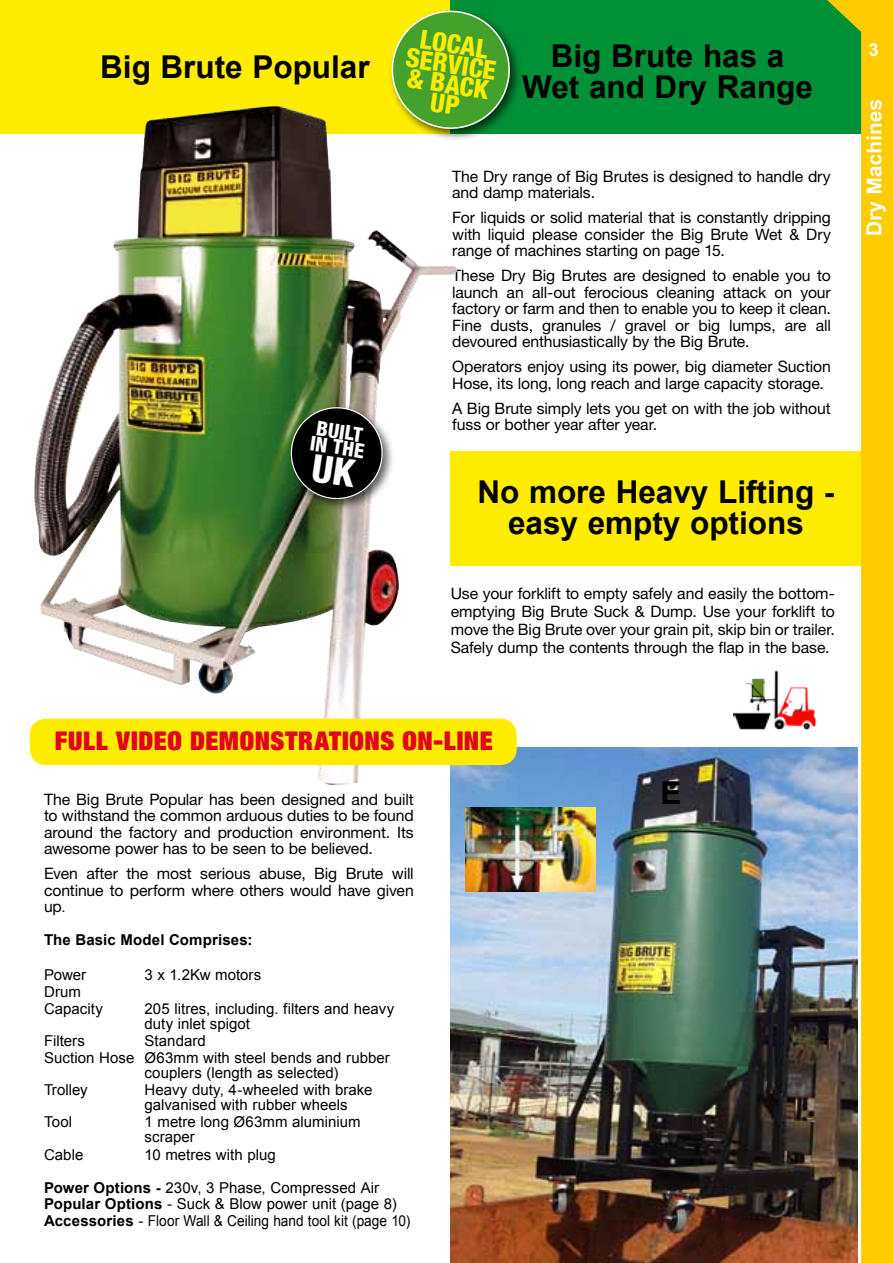
<style>
.page{position:relative;width:893px;height:1263px;background:#fff}
.page>*{position:absolute;margin:0;border:0;box-sizing:border-box;transform-origin:0 0}
.t1{font:700 31.5px/31.5px "Arial";color:#000;text-align:center}
.t2{font:800 condensed 26.25px/20.1px "Helvetica Neue";color:#ffed00;text-align:center}
.t3{font:900 expanded 25.95px "Helvetica Neue";letter-spacing:.025em;color:#e2001a}
.t4{font:800 condensed 20.4px/15.6px "Helvetica Neue";color:#fff}
.t5{font:700 18px "Arial";color:#fff}
.t6{font:15.75px/16.5px "Helvetica Neue";letter-spacing:-.01em;color:#000;text-align:justify}
.t7{font:15px/15px "Arial";letter-spacing:.005em;color:#000}
.t8{font:700 15px "Arial";letter-spacing:.01em;color:#000}
.s1{font-family:"Arial";font-size:15px}
.s2{font-weight:700}
</style>
<div class="page">
<img style="left:451px;top:747px;width:376px;height:516px">
<div style="left:0;top:0;width:452px;height:134px;background:#ffed00"></div>
<div style="left:451px;top:451px;width:442px;height:115px;background:#ffed00"></div>
<svg style="left:827px;top:235px;width:66px;height:1028px;fill:#fecc00"></svg>
<img style="left:33px;top:106px;width:428px;height:679px">
<div style="left:287px;top:403px;width:108px;height:108px;background:#000;opacity:.63"></div>
<div style="left:30px;top:719px;width:487px;height:46px;background:#ffed00;border-radius:16px"></div>
<img style="left:734px;top:670px;width:82px;height:60px">
<img style="left:465px;top:808px;width:130px;height:83px">
<svg style="left:386px;top:0;width:507px;height:235px"></svg>
<svg style="left:287px;top:403px;width:100px;height:99px;background:#32372e"></svg>
<h1 class="t1" style="left:100px;top:52px;width:271px">Big Brute Popular</h1>
<p class="t4" style="left:313px;top:420px;width:56px;rotate:8deg">BUILT<br>IN THE</p>
<h2 class="t2" style="left:410px;top:27px;width:92px;rotate:8deg">LOCAL<br>SERVICE &amp; BACK<br>UP</h2>
<h1 class="t1" style="left:522px;top:41px;width:292px">Big Brute has a<br>Wet and Dry Range</h1>
<p class="t6" style="left:452px;top:168px;width:380px">The Dry range of Big Brutes is designed to handle dry and damp materials.</p>
<p class="t6" style="left:452px;top:209px;width:380px">For liquids or solid material that is constantly dripping with liquid please consider the Big Brute Wet &amp; Dry range of machines starting on page 15.</p>
<p class="t6" style="left:452px;top:267px;width:380px">These Dry Big Brutes are designed to enable you to launch an all-out ferocious cleaning attack on your factory or farm and then to enable you to keep it clean.<br>Fine dusts, granules / gravel or big lumps, are all devoured enthusiastically by the Big Brute.</p>
<p class="t6" style="left:452px;top:358px;width:380px">Operators enjoy using its power, big diameter Suction<br>Hose, its long, long reach and large capacity storage.</p>
<p class="t6" style="left:452px;top:400px;width:380px">A Big Brute simply lets you get on with the job without fuss or bother year after year.</p>
<h1 class="t1" style="left:477px;top:477px;width:359px">No more Heavy Lifting - easy empty options</h1>
<p class="t6" style="left:451px;top:584px;width:386px;line-height:18px">Use your forklift to empty safely and easily the bottom&shy;emptying Big Brute Suck &amp; Dump. Use your forklift to move the Big Brute over your grain pit, skip bin or trailer.<br>Safely dump the contents through the flap in the base.</p>
<h3 class="t3" style="left:55px;top:724px;width:439px">FULL VIDEO DEMONSTRATIONS ON-LINE</h3>
<p class="t6" style="left:44px;top:791px;width:371px">The Big Brute Popular has been designed and built to withstand the common arduous duties to be found around the factory and production environment. Its awesome power has to be seen to be believed.</p>
<p class="t6" style="left:44px;top:865px;width:371px">Even after the most serious abuse, Big Brute will continue to perform where others would have given up<span class="s1">.</span></p>
<p class="t8" style="left:44px;top:930px;width:210px">The Basic Model Comprises:</p>
<p class="t7" style="left:44px;top:967px;width:44px">Power</p>
<p class="t7" style="left:145px;top:967px;width:118px">3 x 1.2Kw motors</p>
<p class="t7" style="left:44px;top:983px;width:60px;line-height:17.1px">Drum<br>Capacity</p>
<p class="t7" style="left:145px;top:1001px;width:251px">205 litres, including. filters and heavy duty inlet spigot</p>
<p class="t7" style="left:44px;top:1032px;width:347px;line-height:17.1px;text-indent:100px">Standard<br>Suction Hose Ø63mm with steel bends and rubber</p>
<p class="t7" style="left:145px;top:1065px;width:196px">couplers (length as selected)</p>
<p class="t7" style="left:44px;top:1083px;width:45px">Trolley</p>
<p class="t7" style="left:145px;top:1083px;width:229px">Heavy duty, 4-wheeled with brake galvanised with rubber wheels</p>
<p class="t7" style="left:44px;top:1115px;width:30px">Tool</p>
<p class="t7" style="left:145px;top:1115px;width:218px">1 metre long Ø63mm aluminium scraper</p>
<p class="t7" style="left:44px;top:1147px;width:41px">Cable</p>
<p class="t7" style="left:145px;top:1147px;width:133px">10 metres with plug</p>
<p class="t7" style="left:44px;top:1179px;width:368px;line-height:16.5px"><span class="s2">Power Options -</span> 230v, 3 Phase, Compressed Air<br><span class="s2">Popular Options</span> - Suck &amp; Blow power unit (page 8)<br><span class="s2">Accessories</span> - Floor Wall &amp; Ceiling hand tool kit (page 10)</p>
<p class="t7" style="left:44px;top:1033px;width:42px">Filters</p>
<h1 class="t1" style="left:660px;top:778px;width:23px">E</h1>
<p class="t5" style="left:869px;top:37px;width:12px">3</p>
</div>
